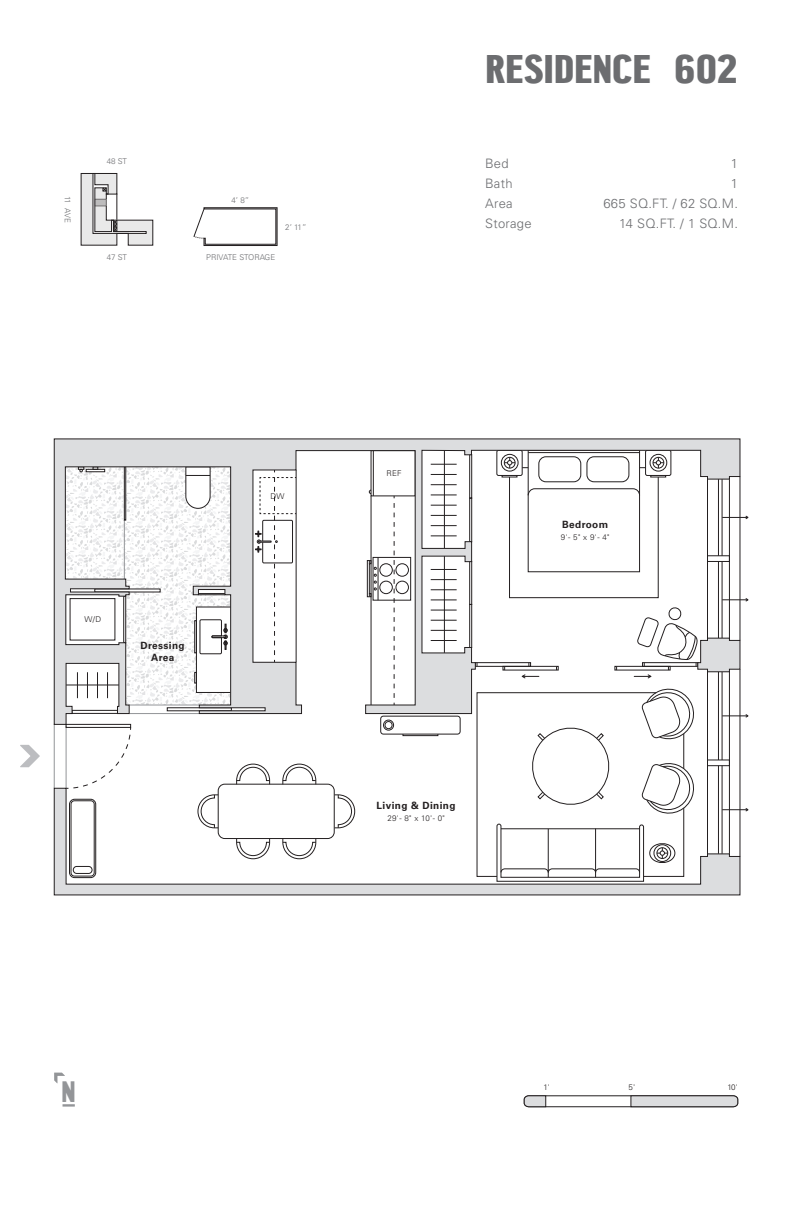
<style>
.page{position:relative;width:792px;height:1224px;background:#fff}
.page>*{position:absolute;margin:0;border:0;box-sizing:border-box;transform-origin:0 0}
.Residence{font:700 40px "Central Avenue";letter-spacing:-.01em;color:#6c6d70}
.t1{font:700 29.5px "Central Avenue";color:#939598}
.Unit_Info_-_Numbers{font:300 13px "Univers LT Std";letter-spacing:.02em;color:#6c6d70}
.Unit_Info_-_Label{font:300 13px "Univers LT Std";letter-spacing:.02em;color:#6c6d70}
.Room_Label{font:700 10px/12px "Univers LT Std";letter-spacing:.04em;color:#231f20;text-align:center}
.Dimensions{font:300 8px "Univers LT Std";letter-spacing:.03em;color:#231f20}
.Secondary_Type{font:300 8px "Univers LT Std";letter-spacing:-.01em;color:#6c6d70}
</style>
<div class="page">
<hr style="left:54px;top:724px;width:1px;height:64px;background:#939598">
<svg style="left:477px;top:725px;width:217px;height:62px"></svg>
<div style="left:381px;top:716px;width:79px;height:18px;border:1px solid #231f20;border-radius:3px"></div>
<div style="left:403px;top:734px;width:35px;height:2px;border:1px solid #231f20"></div>
<div style="left:383px;top:720px;width:11px;height:10px;border:1px solid #231f20;border-radius:50%"></div>
<div style="left:385px;top:721px;width:7px;height:8px;border:1px solid #231f20;border-radius:50%"></div>
<div style="left:218px;top:784px;width:116px;height:55px;border:1px solid #231f20;border-radius:7px"></div>
<svg style="left:236px;top:764px;width:34px;height:21px"></svg>
<svg style="left:283px;top:764px;width:33px;height:21px"></svg>
<svg style="left:66px;top:728px;width:65px;height:59px"></svg>
<div style="left:66px;top:724px;width:65px;height:4px;border:1px solid #231f20"></div>
<hr style="left:740px;top:669px;width:1px;height:187px;background:#231f20">
<hr style="left:707px;top:669px;width:1px;height:187px;background:#231f20">
<hr style="left:729px;top:672px;width:1px;height:182px;background:#231f20">
<hr style="left:718px;top:672px;width:1px;height:88px;background:#231f20">
<hr style="left:718px;top:766px;width:1px;height:88px;background:#231f20">
<hr style="left:722px;top:672px;width:1px;height:88px;background:#231f20">
<hr style="left:722px;top:766px;width:1px;height:88px;background:#231f20">
<div style="left:707px;top:760px;width:23px;height:6px;border:1px solid #231f20"></div>
<svg style="left:53px;top:787px;width:688px;height:109px"></svg>
<svg style="left:53px;top:438px;width:688px;height:287px"></svg>
<svg style="left:198px;top:593px;width:27px;height:3px"></svg>
<svg style="left:522px;top:674px;width:17px;height:4px"></svg>
<svg style="left:722px;top:808px;width:27px;height:3px"></svg>
<svg style="left:722px;top:714px;width:27px;height:4px"></svg>
<svg style="left:634px;top:598px;width:115px;height:80px"></svg>
<svg style="left:722px;top:516px;width:27px;height:3px"></svg>
<svg style="left:20px;top:745px;width:20px;height:22px"></svg>
<svg style="left:194px;top:207px;width:83px;height:39px"></svg>
<svg style="left:63px;top:1104px;width:12px;height:3px"></svg>
<svg style="left:54px;top:1073px;width:11px;height:10px"></svg>
<svg style="left:524px;top:1095px;width:214px;height:12px"></svg>
<svg style="left:81px;top:173px;width:72px;height:72px"></svg>
<p class="Secondary_Type" style="left:72px;top:196px;width:28px;rotate:90deg">11 AVE</p>
<p class="Secondary_Type" style="left:107px;top:157px;width:22px">48 ST</p>
<p class="Secondary_Type" style="left:107px;top:252px;width:22px">47 ST</p>
<p class="Secondary_Type" style="left:232px;top:196px;width:19px">4’ 8”</p>
<p class="Secondary_Type" style="left:206px;top:252px;width:71px">PRIVATE STORAGE</p>
<p class="Secondary_Type" style="left:285px;top:222px;width:23px">2’ 11”</p>
<p class="Residence" style="left:485px;top:46px;width:254px">RESIDENCE 602</p>
<p class="Unit_Info_-_Label" style="left:485px;top:155px;width:25px">Bed</p>
<p class="Unit_Info_-_Label" style="left:485px;top:175px;width:29px">Bath</p>
<p class="Unit_Info_-_Label" style="left:485px;top:195px;width:29px">Area</p>
<p class="Unit_Info_-_Label" style="left:485px;top:215px;width:48px">Storage</p>
<p class="Unit_Info_-_Numbers" style="left:731px;top:155px;width:9px">1</p>
<p class="Unit_Info_-_Numbers" style="left:731px;top:175px;width:9px">1</p>
<p class="Unit_Info_-_Numbers" style="left:604px;top:195px;width:136px">665 SQ.FT. / 62 SQ.M.</p>
<p class="Unit_Info_-_Numbers" style="left:619px;top:215px;width:120px">14 SQ.FT. / 1 SQ.M.</p>
<p class="Dimensions" style="left:85px;top:614px;width:18px">W/D</p>
<p class="Room_Label" style="left:141px;top:639px;width:46px">Dressing<br>Area</p>
<p class="Dimensions" style="left:271px;top:491px;width:15px">DW</p>
<p class="Dimensions" style="left:386px;top:468px;width:17px">REF</p>
<p class="Room_Label" style="left:377px;top:800px;width:80px">Living &amp; Dining</p>
<p class="Dimensions" style="left:387px;top:814px;width:59px">29'- 8" x 10'- 0"</p>
<p class="Room_Label" style="left:562px;top:518px;width:48px">Bedroom</p>
<p class="Dimensions" style="left:561px;top:532px;width:50px">9'- 5" x 9'- 4"</p>
<h2 class="t1" style="left:61px;top:1074px;width:16px">N</h2>
<p class="Dimensions" style="left:544px;top:1082px;width:8px">1'</p>
<p class="Dimensions" style="left:629px;top:1082px;width:8px">5'</p>
<p class="Dimensions" style="left:727px;top:1082px;width:12px">10'</p>
</div>
